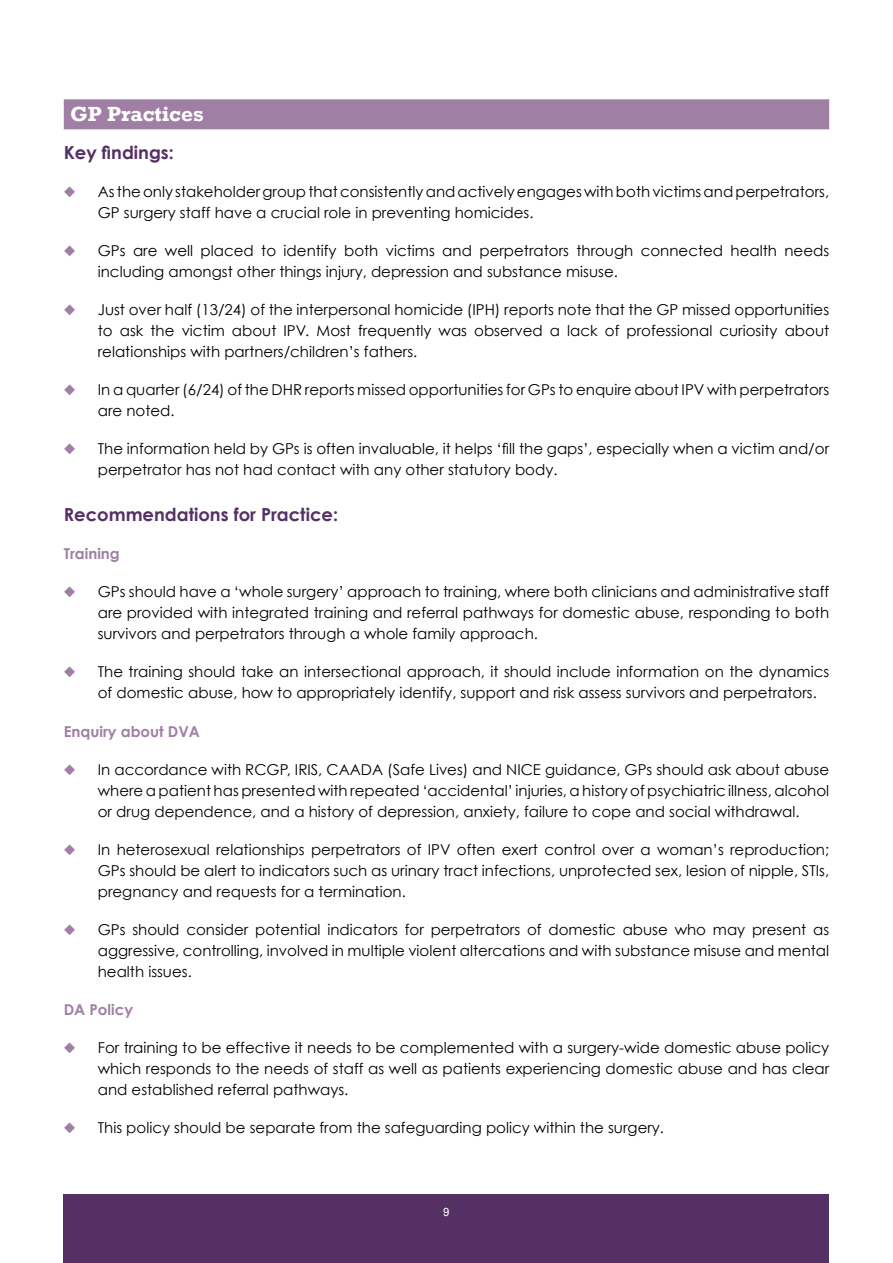
<style>
.page{position:relative;width:893px;height:1263px;background:#fff}
.page>*{position:absolute;margin:0;border:0;box-sizing:border-box;transform-origin:0 0}
.t1{font:700 21px "Rockwell";color:#fff}
.t2{font:700 18px "Century Gothic";color:#553065}
.t3{font:15px/21px "Century Gothic";color:#000;text-align:justify}
.t4{font:700 15px "Century Gothic";color:#a07fa4}
.t5{font:12px "Rockwell";color:#fff}
.s1{color:#a07fa4}
</style>
<div class="page">
<div style="left:64px;top:1195px;width:765px;height:68px;background:#553065"></div>
<div style="left:64px;top:99px;width:765px;height:30px;background:#a07fa4"></div>
<h1 class="t1" style="left:70px;top:101px;width:135px">GP Practices</h1>
<p class="t2" style="left:64px;top:141px;width:112px">Key findings:</p>
<p class="t3" style="left:98px;top:181px;width:733px;text-indent:-34px"><span class="s1">◆</span> As the only stakeholder group that consistently and actively engages with both victims and perpetrators,<br>GP surgery staff have a crucial role in preventing homicides.</p>
<p class="t3" style="left:98px;top:240px;width:733px;text-indent:-34px"><span class="s1">◆</span> GPs are well placed to identify both victims and perpetrators through connected health needs including amongst other things injury, depression and substance misuse.</p>
<p class="t3" style="left:98px;top:299px;width:733px;text-indent:-34px"><span class="s1">◆</span> Just over half (13/24) of the interpersonal homicide (IPH) reports note that the GP missed opportunities to ask the victim about IPV. Most frequently was observed a lack of professional curiosity about relationships with partners/children’s fathers.</p>
<p class="t3" style="left:98px;top:379px;width:733px;text-indent:-34px"><span class="s1">◆</span> In a quarter (6/24) of the DHR reports missed opportunities for GPs to enquire about IPV with perpetrators are noted.</p>
<p class="t3" style="left:98px;top:438px;width:733px;text-indent:-34px"><span class="s1">◆</span> The information held by GPs is often invaluable, it helps ‘fill the gaps’, especially when a victim and/or perpetrator has not had contact with any other statutory body.</p>
<p class="t2" style="left:64px;top:504px;width:276px">Recommendations for Practice:</p>
<p class="t4" style="left:64px;top:544px;width:58px">Training</p>
<p class="t3" style="left:98px;top:581px;width:733px;text-indent:-34px"><span class="s1">◆</span> GPs should have a ‘whole surgery’ approach to training, where both clinicians and administrative staff are provided with integrated training and referral pathways for domestic abuse, responding to both survivors and perpetrators through a whole family approach.</p>
<p class="t3" style="left:98px;top:661px;width:733px;text-indent:-34px"><span class="s1">◆</span> The training should take an intersectional approach, it should include information on the dynamics of domestic abuse, how to appropriately identify, support and risk assess survivors and perpetrators.</p>
<p class="t4" style="left:64px;top:722px;width:138px">Enquiry about DVA</p>
<p class="t3" style="left:98px;top:758px;width:733px;text-indent:-34px"><span class="s1">◆</span> In accordance with RCGP, IRIS, CAADA (Safe Lives) and NICE guidance, GPs should ask about abuse where a patient has presented with repeated ‘accidental’ injuries, a history of psychiatric illness, alcohol or drug dependence, and a history of depression, anxiety, failure to cope and social withdrawal.</p>
<p class="t3" style="left:98px;top:838px;width:733px;text-indent:-34px"><span class="s1">◆</span> In heterosexual relationships perpetrators of IPV often exert control over a woman’s reproduction; GPs should be alert to indicators such as urinary tract infections, unprotected sex, lesion of nipple, STIs, pregnancy and requests for a termination.</p>
<p class="t3" style="left:98px;top:918px;width:733px;text-indent:-34px"><span class="s1">◆</span> GPs should consider potential indicators for perpetrators of domestic abuse who may present as aggressive, controlling, involved in multiple violent altercations and with substance misuse and mental health issues.</p>
<p class="t4" style="left:64px;top:1000px;width:71px">DA Policy</p>
<p class="t3" style="left:98px;top:1036px;width:733px;text-indent:-34px"><span class="s1">◆</span> For training to be effective it needs to be complemented with a surgery-wide domestic abuse policy which responds to the needs of staff as well as patients experiencing domestic abuse and has clear and established referral pathways.</p>
<p class="t3" style="left:64px;top:1116px;width:602px"><span class="s1">◆</span> This policy should be separate from the safeguarding policy within the surgery.</p>
<p class="t5" style="left:443px;top:1205px;width:8px">9</p>
</div>
